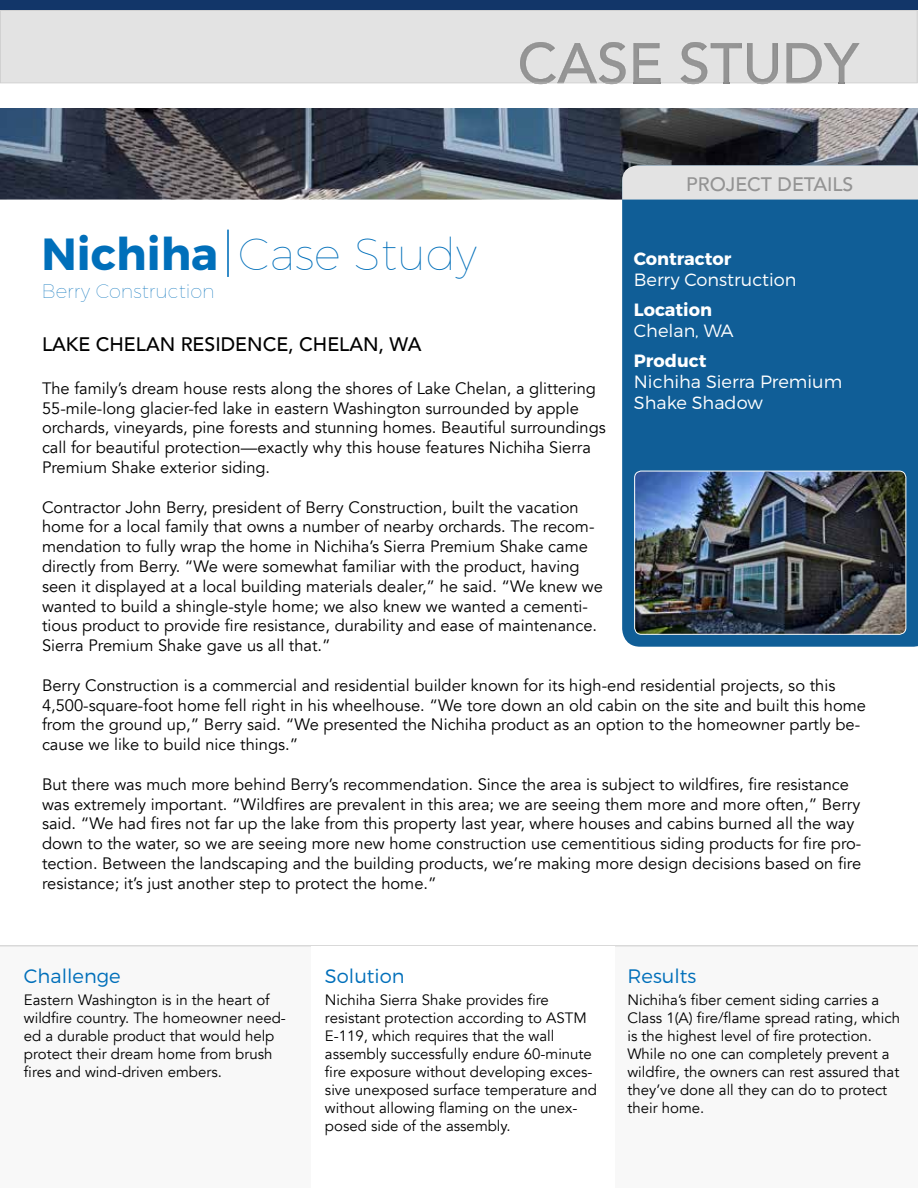
<style>
.page{position:relative;width:918px;height:1188px;background:#fff}
.page>*{position:absolute;margin:0;border:0;box-sizing:border-box;transform-origin:0 0}
.t1{font:100 45px "Montserrat";color:#006fba}
.t2{font:500 19.5px "Avenir";color:#000}
.t3{font:300 19.5px "Montserrat";color:#006fba}
.t4{font:100 19.5px "Montserrat";color:#006fba}
.t5{font:500 19.5px "Avenir";color:#939393}
.t6{font:300 17.7px/21.3px "Montserrat";color:#fff}
.t7{font:700 17.7px "Montserrat";color:#fff}
.t8{font:16.5px/19.8px "Avenir";color:#000}
.t9{font:15px/18px "Avenir";color:#000}
.s1{font-weight:700}
</style>
<div class="page">
<img style="left:0;top:108px;width:918px;height:92px">
<div style="left:0;top:0;width:918px;height:11px;background:#123669"></div>
<div style="left:0;top:10px;width:918px;height:73px;background:#e3e3e3"></div>
<img style="left:681px;top:42px;width:26px;height:41px">
<svg style="left:686px;top:83px;width:15px;height:1px"></svg>
<img style="left:599px;top:42px;width:27px;height:41px">
<svg style="left:604px;top:83px;width:15px;height:1px"></svg>
<img style="left:520px;top:42px;width:77px;height:42px">
<svg style="left:533px;top:83px;width:16px;height:1px"></svg>
<img style="left:824px;top:43px;width:35px;height:40px">
<img style="left:787px;top:43px;width:35px;height:40px">
<svg style="left:787px;top:83px;width:18px;height:1px"></svg>
<img style="left:747px;top:43px;width:31px;height:40px">
<svg style="left:755px;top:83px;width:15px;height:1px"></svg>
<img style="left:711px;top:43px;width:31px;height:40px">
<img style="left:634px;top:43px;width:26px;height:40px">
<svg style="left:634px;top:83px;width:26px;height:1px"></svg>
<svg style="left:0;top:945px;width:918px;height:2px"></svg>
<hr style="left:227px;top:230px;width:2px;height:47px;background:#006fba">
<div style="left:622px;top:200px;width:296px;height:447px;background:#105e97"></div>
<div style="left:622px;top:165px;width:296px;height:35px;background:#e3e3e3"></div>
<img style="left:635px;top:471px;width:271px;height:163px">
<div style="left:634px;top:471px;width:272px;height:164px;border:1px solid #fff;border-radius:7px"></div>
<p class="t5" style="left:686px;top:167px;width:169px">PROJECT DETAILS</p>
<h1 class="t1" style="left:42px;top:227px;width:437px"><span class="s1">Nichiha</span> Case Study</h1>
<p class="t4" style="left:42px;top:279px;width:175px">Berry Construction</p>
<p class="t7" style="left:634px;top:248px;width:99px">Contractor</p>
<p class="t6" style="left:634px;top:269px;width:164px">Berry Construction</p>
<p class="t7" style="left:634px;top:299px;width:80px">Location</p>
<p class="t6" style="left:634px;top:320px;width:101px">Chelan, WA</p>
<p class="t7" style="left:634px;top:350px;width:74px">Product</p>
<p class="t6" style="left:634px;top:371px;width:210px">Nichiha Sierra Premium<br>Shake Shadow</p>
<p class="t2" style="left:42px;top:327px;width:381px">LAKE CHELAN RESIDENCE, CHELAN, WA</p>
<p class="t8" style="left:42px;top:379px;width:565px">The family’s dream house rests along the shores of Lake Chelan, a glittering 55-mile-long glacier-fed lake in eastern Washington surrounded by apple orchards, vineyards, pine forests and stunning homes. Beautiful surroundings call for beautiful protection—exactly why this house features Nichiha Sierra Premium Shake exterior siding.</p>
<p class="t8" style="left:42px;top:497px;width:563px">Contractor John Berry, president of Berry Construction, built the vacation home for a local family that owns a number of nearby orchards. The recom&shy;mendation to fully wrap the home in Nichiha’s Sierra Premium Shake came directly from Berry. “We were somewhat familiar with the product, having seen it displayed at a local building materials dealer,” he said. “We knew we wanted to build a shingle-style home; we also knew we wanted a cementi&shy;tious product to provide fire resistance, durability and ease of maintenance.<br>Sierra Premium Shake gave us all that.”</p>
<p class="t8" style="left:42px;top:676px;width:826px">Berry Construction is a commercial and residential builder known for its high-end residential projects, so this 4,500-square-foot home fell right in his wheelhouse. “We tore down an old cabin on the site and built this home from the ground up,” Berry said. “We presented the Nichiha product as an option to the homeowner partly be&shy;cause we like to build nice things.”</p>
<p class="t8" style="left:42px;top:775px;width:821px">But there was much more behind Berry’s recommendation. Since the area is subject to wildfires, fire resistance was extremely important. “Wildfires are prevalent in this area; we are seeing them more and more often,” Berry said. “We had fires not far up the lake from this property last year, where houses and cabins burned all the way down to the water, so we are seeing more new home construction use cementitious siding products for fire pro&shy;tection. Between the landscaping and the building products, we’re making more design decisions based on fire resistance; it’s just another step to protect the home.”</p>
<p class="t3" style="left:24px;top:964px;width:98px">Challenge</p>
<p class="t3" style="left:325px;top:964px;width:81px">Solution</p>
<p class="t3" style="left:627px;top:964px;width:70px">Results</p>
<p class="t9" style="left:24px;top:991px;width:263px">Eastern Washington is in the heart of wildfire country. The homeowner need&shy;ed a durable product that would help protect their dream home from brush fires and wind-driven embers.</p>
<p class="t9" style="left:325px;top:991px;width:273px">Nichiha Sierra Shake provides fire resistant protection according to ASTM E-119, which requires that the wall assembly successfully endure 60-minute fire exposure without developing exces&shy;sive unexposed surface temperature and without allowing flaming on the unex&shy;posed side of the assembly.</p>
<p class="t9" style="left:627px;top:991px;width:274px">Nichiha’s fiber cement siding carries a Class 1(A) fire/flame spread rating, which is the highest level of fire protection.<br>While no one can completely prevent a wildfire, the owners can rest assured that they’ve done all they can do to protect their home.</p>
</div>
